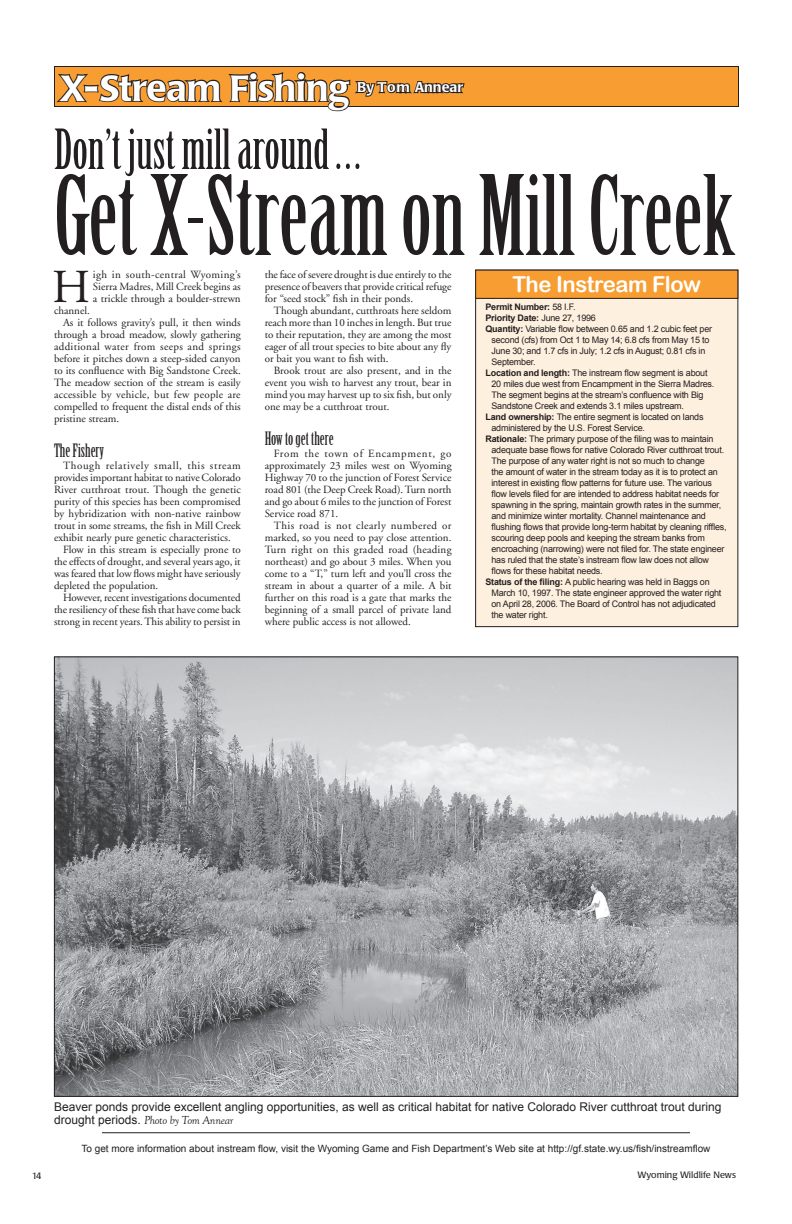
<style>
.page{position:relative;width:792px;height:1224px;background:#fff}
.page>*{position:absolute;margin:0;border:0;box-sizing:border-box;transform-origin:0 0}
.t1{font:108px "Birch Std";color:#231f20}
.t2{font:54px "Birch Std";color:#231f20}
.t3{font:47.2px "Adobe Garamond";color:#231f20}
.t4{font:500 36px "Poppl Laudatio";color:#fff}
.t5{font:22px "Arial Rounded MT Bold";letter-spacing:-.02em;color:#fff}
.t6{font:18px "Birch Std";color:#231f20}
.t7{font:500 14px "Poppl Laudatio";color:#fff}
.t8{font:12px "Arial";color:#231f20}
.t9{font:italic 12px "Goudy Old Style T";letter-spacing:-.02em;color:#231f20}
.t10{font:11px/12px "Adobe Garamond";color:#231f20;text-align:justify}
.t11{font:11px "Adobe Garamond";letter-spacing:.025em;color:#231f20}
.t12{font:11px "Adobe Garamond";letter-spacing:.03em;color:#231f20}
.t13{font:11px "Adobe Garamond";letter-spacing:.055em;color:#231f20}
.t14{font:10px "Arial";color:#231f20}
.t15{font:9px "Arial";letter-spacing:-.025em;color:#231f20}
.t16{font:700 9px "Arial";letter-spacing:-.025em;color:#231f20}
.t17{font:9px "Poppl Laudatio";color:#231f20}
.s1{font-weight:400}
.s2{font-weight:700}
.s3{font-family:"Arial";font-style:normal}
</style>
<div class="page">
<hr style="left:102px;top:1132px;width:588px;height:1px;background:#231f20">
<img style="left:56px;top:659px;width:680px;height:435px">
<div style="left:54px;top:66px;width:684px;height:40px;background:#f89d31"></div>
<div style="left:54px;top:66px;width:685px;height:41px;border:1px solid #231f20"></div>
<svg style="left:54px;top:66px;width:412px;height:46px"></svg>
<div style="left:476px;top:270px;width:262px;height:357px;background:#fef0df"></div>
<div style="left:476px;top:270px;width:262px;height:28px;background:#f89d31"></div>
<h3 class="t4" style="left:60px;top:68px;width:291px">X-Stream Fishing</h3>
<p class="t7" style="left:357px;top:79px;width:108px">By Tom Annear</p>
<h2 class="t2" style="left:54px;top:119px;width:308px">Don’t just mill around . . .</h2>
<h1 class="t1" style="left:54px;top:155px;width:683px">Get X-Stream on Mill Creek</h1>
<h3 class="t3" style="left:52px;top:262px;width:40px">H</h3>
<p class="t10" style="left:93px;top:269px;width:149px">igh in south-central Wyoming’s Sierra Madres, Mill Creek begins as a trickle through a boulder-strewn</p>
<p class="t10" style="left:54px;top:305px;width:37px">channel.</p>
<p class="t10" style="left:63px;top:317px;width:179px">As it follows gravity’s pull, it then winds</p>
<p class="t10" style="left:54px;top:329px;width:188px">through a broad meadow, slowly gathering</p>
<p class="t12" style="left:54px;top:341px;width:188px">additional water from seeps and springs</p>
<p class="t10" style="left:54px;top:353px;width:188px">before it pitches down a steep-sided canyon</p>
<p class="t10" style="left:54px;top:365px;width:188px">to its confluence with Big Sandstone Creek.</p>
<p class="t10" style="left:54px;top:377px;width:188px">The meadow section of the stream is easily</p>
<p class="t11" style="left:54px;top:389px;width:188px">accessible by vehicle, but few people are</p>
<p class="t10" style="left:54px;top:401px;width:188px">compelled to frequent the distal ends of this</p>
<p class="t10" style="left:54px;top:413px;width:67px">pristine stream.</p>
<h3 class="t6" style="left:54px;top:440px;width:52px">The Fishery</h3>
<p class="t13" style="left:63px;top:460px;width:179px">Though relatively small, this stream</p>
<p class="t10" style="left:54px;top:472px;width:188px">provides important habitat to native Colorado</p>
<p class="t10" style="left:54px;top:484px;width:188px">River cutthroat trout. Though the genetic</p>
<p class="t10" style="left:54px;top:496px;width:188px">purity of this species has been compromised</p>
<p class="t10" style="left:54px;top:508px;width:188px">by hybridization with non-native rainbow</p>
<p class="t10" style="left:54px;top:520px;width:188px">trout in some streams, the fish in Mill Creek</p>
<p class="t10" style="left:54px;top:532px;width:178px">exhibit nearly pure genetic characteristics.</p>
<p class="t10" style="left:63px;top:544px;width:179px">Flow in this stream is especially prone to</p>
<p class="t10" style="left:54px;top:556px;width:188px">the effects of drought, and several years ago, it</p>
<p class="t10" style="left:54px;top:568px;width:188px">was feared that low flows might have seriously</p>
<p class="t10" style="left:54px;top:580px;width:106px">depleted the population.</p>
<p class="t10" style="left:63px;top:592px;width:179px">However, recent investigations documented</p>
<p class="t10" style="left:54px;top:604px;width:188px">the resiliency of these fish that have come back</p>
<p class="t10" style="left:54px;top:616px;width:188px">strong in recent years. This ability to persist in</p>
<p class="t10" style="left:265px;top:269px;width:188px">the face of severe drought is due entirely to the presence of beavers that provide critical refuge for “seed stock” fish in their ponds.</p>
<p class="t10" style="left:265px;top:305px;width:188px;text-indent:9px">Though abundant, cutthroats here seldom reach more than 10 inches in length. But true to their reputation, they are among the most eager of all trout species to bite about any fly or bait you want to fish with.</p>
<p class="t10" style="left:265px;top:365px;width:188px;text-indent:9px">Brook trout are also present, and in the event you wish to harvest any trout, bear in mind you may harvest up to six fish, but only one may be a cutthroat trout.</p>
<h3 class="t6" style="left:265px;top:428px;width:71px">How to get there</h3>
<p class="t10" style="left:265px;top:448px;width:188px;text-indent:9px">From the town of Encampment, go approximately 23 miles west on Wyoming Highway 70 to the junction of Forest Service road 801 (the Deep Creek Road). Turn north and go about 6 miles to the junction of Forest Service road 871.</p>
<p class="t10" style="left:265px;top:520px;width:188px;text-indent:9px">This road is not clearly numbered or marked, so you need to pay close attention.<br>Turn right on this graded road (heading northeast) and go about 3 miles. When you come to a “T,” turn left and you’ll cross the stream in about a quarter of a mile. A bit further on this road is a gate that marks the beginning of a small parcel of private land where public access is not allowed.</p>
<h3 class="t5" style="left:513px;top:271px;width:190px">The Instream Flow</h3>
<p class="t16" style="left:485px;top:301px;width:92px">Permit Number: <span class="s1">58 I.F.</span></p>
<p class="t16" style="left:485px;top:312px;width:112px">Priority Date: <span class="s1">June 27, 1996</span></p>
<p class="t15" style="left:485px;top:323px;width:228px"><span class="s2">Quantity:</span> Variable flow between 0.65 and 1.2 cubic feet per</p>
<p class="t15" style="left:491px;top:334px;width:219px">second (cfs) from Oct 1 to May 14; 6.8 cfs from May 15 to</p>
<p class="t15" style="left:491px;top:345px;width:215px">June 30; and 1.7 cfs in July; 1.2 cfs in August; 0.81 cfs in</p>
<p class="t15" style="left:491px;top:356px;width:46px">September.</p>
<p class="t15" style="left:485px;top:367px;width:224px"><span class="s2">Location and length:</span> The instream flow segment is about</p>
<p class="t15" style="left:491px;top:378px;width:224px">20 miles due west from Encampment in the Sierra Madres.</p>
<p class="t15" style="left:491px;top:389px;width:214px">The segment begins at the stream’s confluence with Big</p>
<p class="t15" style="left:491px;top:400px;width:194px">Sandstone Creek and extends 3.1 miles upstream.</p>
<p class="t15" style="left:485px;top:411px;width:220px"><span class="s2">Land ownership:</span> The entire segment is located on lands</p>
<p class="t15" style="left:491px;top:422px;width:155px">administered by the U.S. Forest Service.</p>
<p class="t15" style="left:485px;top:433px;width:230px"><span class="s2">Rationale:</span> The primary purpose of the filing was to maintain</p>
<p class="t15" style="left:491px;top:444px;width:234px">adequate base flows for native Colorado River cutthroat trout.</p>
<p class="t15" style="left:491px;top:455px;width:215px">The purpose of any water right is not so much to change</p>
<p class="t15" style="left:491px;top:466px;width:228px">the amount of water in the stream today as it is to protect an</p>
<p class="t15" style="left:491px;top:477px;width:222px">interest in existing flow patterns for future use. The various</p>
<p class="t15" style="left:491px;top:488px;width:229px">flow levels filed for are intended to address habitat needs for</p>
<p class="t15" style="left:491px;top:499px;width:231px">spawning in the spring, maintain growth rates in the summer,</p>
<p class="t15" style="left:491px;top:510px;width:216px">and minimize winter mortality. Channel maintenance and</p>
<p class="t15" style="left:491px;top:521px;width:237px">flushing flows that provide long-term habitat by cleaning riffles,</p>
<p class="t15" style="left:491px;top:532px;width:215px">scouring deep pools and keeping the stream banks from</p>
<p class="t15" style="left:491px;top:543px;width:235px">encroaching (narrowing) were not filed for. The state engineer</p>
<p class="t15" style="left:491px;top:554px;width:219px">has ruled that the state’s instream flow law does not allow</p>
<p class="t15" style="left:491px;top:565px;width:113px">flows for these habitat needs.</p>
<p class="t15" style="left:485px;top:576px;width:226px"><span class="s2">Status of the filing:</span> A public hearing was held in Baggs on</p>
<p class="t15" style="left:491px;top:587px;width:231px">March 10, 1997. The state engineer approved the water right</p>
<p class="t15" style="left:491px;top:598px;width:226px">on April 28, 2006. The Board of Control has not adjudicated</p>
<p class="t15" style="left:491px;top:609px;width:58px">the water right.</p>
<p class="t8" style="left:54px;top:1099px;width:669px">Beaver ponds provide excellent angling opportunities, as well as critical habitat for native Colorado River cutthroat trout during</p>
<p class="t9" style="left:54px;top:1114px;width:181px"><span class="s3">drought periods.</span> Photo by Tom Annear</p>
<p class="t14" style="left:81px;top:1142px;width:631px">To get more information about instream flow, visit the Wyoming Game and Fish Department’s Web site at http://gf.state.wy.us/fish/instreamflow</p>
<p class="t17" style="left:32px;top:1171px;width:11px">14</p>
<p class="t17" style="left:637px;top:1170px;width:100px">Wyoming Wildlife News</p>
</div>
